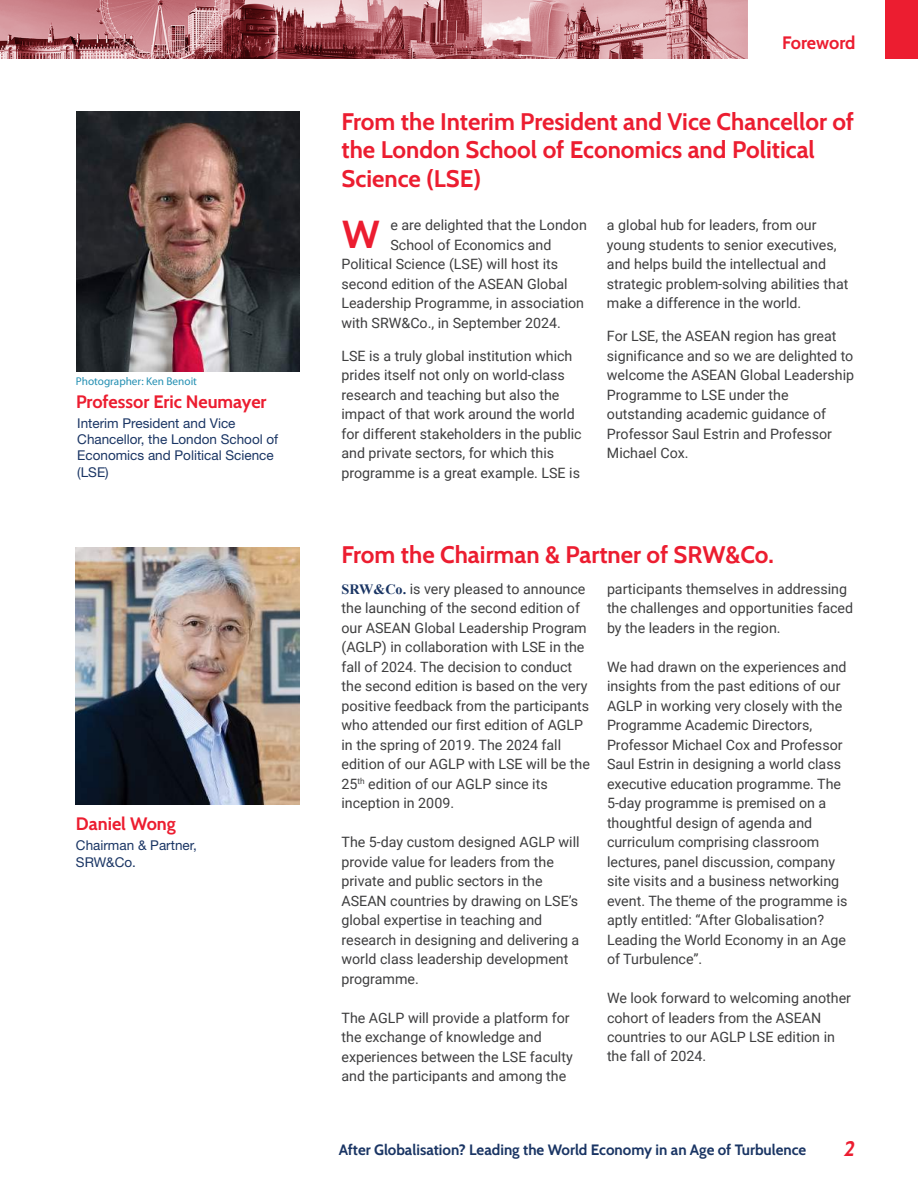
<style>
.page{position:relative;width:918px;height:1188px;background:#fff}
.page>*{position:absolute;margin:0;border:0;box-sizing:border-box;transform-origin:0 0}
.t1{font:39px "Cabin";color:#ec1d30}
.t2{font:24px/28.8px "Cabin";color:#ec1d30}
.t3{font:italic 21px "Cabin";color:#ec1d30}
.t4{font:18px "Cabin";color:#ec1d30}
.t5{font:15px "Cabin";color:#1a3564}
.t6{font:14.25px/19.5px "Roboto";color:#3e3e3f}
.t7{font:13.5px/16.2px "Helvetica Neue LT Std";color:#1a3564}
.t8{font:11.25px "Myriad Pro";color:#238fb2}
.s1{font-family:"Times New Roman";font-weight:700;color:#1a3564}
</style>
<div class="page">
<div style="left:886px;top:0;width:32px;height:58px;background:#ec1d30"></div>
<img style="left:76px;top:112px;width:224px;height:260px">
<img style="left:76px;top:547px;width:224px;height:257px">
<img style="left:0;top:0;width:748px;height:58px">
<p class="t8" style="left:76px;top:374px;width:123px">Photographer: Ken Benoit</p>
<p class="t4" style="left:76px;top:387px;width:192px">Professor Eric Neumayer</p>
<p class="t7" style="left:77px;top:415px;width:203px">Interim President and Vice<br>Chancellor, the London School of<br>Economics and Political Science (LSE)</p>
<p class="t4" style="left:76px;top:810px;width:101px">Daniel Wong</p>
<p class="t7" style="left:76px;top:837px;width:122px">Chairman &amp; Partner,<br>SRW&amp;Co.</p>
<p class="t4" style="left:782px;top:29px;width:75px">Foreword</p>
<h2 class="t2" style="left:342px;top:105px;width:514px">From the Interim President and Vice Chancellor of the London School of Economics and Political<br>Science (LSE)</h2>
<p class="t6" style="left:390px;top:215px;width:198px">e are delighted that the London</p>
<p class="t6" style="left:390px;top:234px;width:163px">School of Economics and</p>
<p class="t6" style="left:341px;top:254px;width:218px">Political Science (LSE) will host its</p>
<p class="t6" style="left:341px;top:273px;width:228px">second edition of the ASEAN Global</p>
<p class="t6" style="left:341px;top:293px;width:244px">Leadership Programme, in association</p>
<p class="t6" style="left:341px;top:312px;width:221px">with SRW&amp;Co., in September 2024.</p>
<p class="t6" style="left:341px;top:345px;width:242px">LSE is a truly global institution which prides itself not only on world-class research and teaching but also the impact of that work around the world for different stakeholders in the public and private sectors, for which this programme is a great example. LSE is</p>
<h1 class="t1" style="left:342px;top:203px;width:39px">W</h1>
<p class="t6" style="left:607px;top:215px;width:243px">a global hub for leaders, from our young students to senior executives, and helps build the intellectual and strategic problem-solving abilities that make a difference in the world.</p>
<p class="t6" style="left:607px;top:326px;width:249px">For LSE, the ASEAN region has great significance and so we are delighted to welcome the ASEAN Global Leadership<br>Programme to LSE under the outstanding academic guidance of<br>Professor Saul Estrin and Professor<br>Michael Cox.</p>
<h2 class="t2" style="left:342px;top:538px;width:434px">From the Chairman &amp; Partner of SRW&amp;Co.</h2>
<p class="t6" style="left:341px;top:578px;width:250px"><span class="s1">SRW&amp;Co.</span> is very pleased to announce the launching of the second edition of our ASEAN Global Leadership Program (AGLP) in collaboration with LSE in the fall of 2024. The decision to conduct the second edition is based on the very positive feedback from the participants who attended our first edition of AGLP in the spring of 2019. The 2024 fall edition of our AGLP with LSE will be the 25<sup>th</sup> edition of our AGLP since its inception in 2009.</p>
<p class="t6" style="left:341px;top:832px;width:240px">The 5-day custom designed AGLP will provide value for leaders from the private and public sectors in the<br>ASEAN countries by drawing on LSE’s global expertise in teaching and research in designing and delivering a world class leadership development programme.</p>
<p class="t6" style="left:341px;top:1007px;width:233px">The AGLP will provide a platform for the exchange of knowledge and experiences between the LSE faculty and the participants and among the</p>
<p class="t6" style="left:607px;top:578px;width:248px">participants themselves in addressing the challenges and opportunities faced by the leaders in the region.</p>
<p class="t6" style="left:607px;top:656px;width:242px">We had drawn on the experiences and insights from the past editions of our AGLP in working very closely with the Programme Academic Directors, Professor Michael Cox and Professor Saul Estrin in designing a world class executive education programme. The 5-day programme is premised on a thoughtful design of agenda and curriculum comprising classroom lectures, panel discussion, company site visits and a business networking event. The theme of the programme is aptly entitled: “After Globalisation?<br>Leading the World Economy in an Age of Turbulence”.</p>
<p class="t6" style="left:607px;top:988px;width:246px">We look forward to welcoming another cohort of leaders from the ASEAN countries to our AGLP LSE edition in the fall of 2024.</p>
<p class="t5" style="left:339px;top:1138px;width:469px">After Globalisation? Leading the World Economy in an Age of Turbulence</p>
<h3 class="t3" style="left:845px;top:1132px;width:12px">2</h3>
</div>
